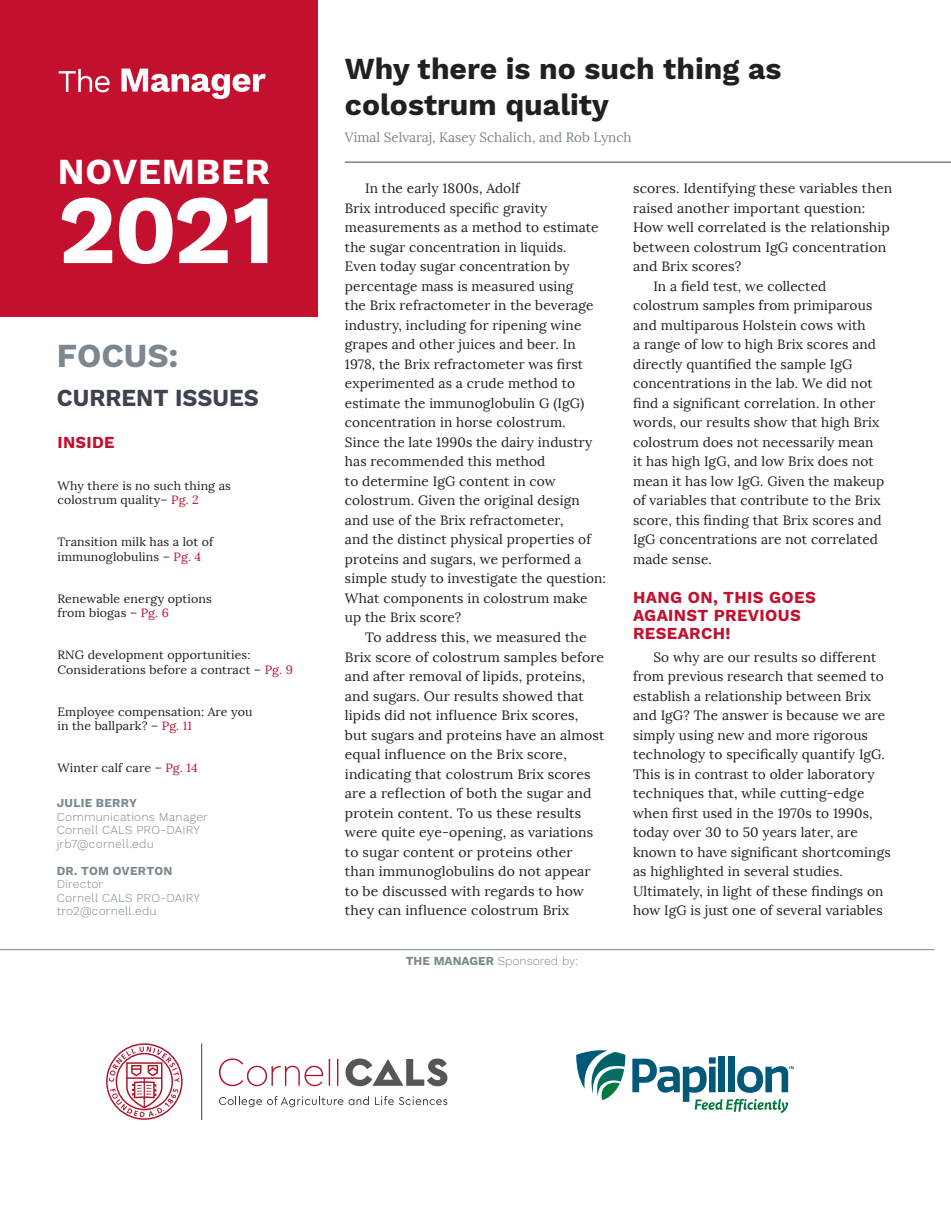
<style>
.page{position:relative;width:951px;height:1221px;background:#fff}
.page>*{position:absolute;margin:0;border:0;box-sizing:border-box;transform-origin:0 0}
.t1{font:700 97.8px "Work Sans";color:#fff}
.t2{font:700 36px "Work Sans";letter-spacing:.02em;color:#fff}
.t3{font:700 33px "Work Sans";color:#7c878e}
.t4{font:700 30px/36px "Work Sans";color:#231f20}
.t5{font:700 24px "Work Sans";color:#3e444f}
.t6{font:700 16.5px/18px "Work Sans";letter-spacing:.02em;color:#c3102f}
.t7{font:13.5px/19.5px "Lora";letter-spacing:.01em;color:#231f20}
.t8{font:13.5px/19.5px "Lora";letter-spacing:.01em;color:#231f20;scale:1.04 1}
.t9{font:13.5px "Lora";color:#7c878e}
.t10{font:12px/14.4px "Lora";letter-spacing:.01em;color:#231f20}
.t11{font:300 12px/13.5px "Work Sans";letter-spacing:.015em;color:#7c878e}
.t12{font:700 12px "Work Sans";letter-spacing:.02em;color:#7c878e}
.s1{color:#c3102f}
.s2{font-weight:700}
</style>
<div class="page">
<div style="left:0;top:0;width:318px;height:316px;background:#c3102f"></div>
<hr style="left:345px;top:162px;width:605px;height:1px;background:#3e444f">
<svg style="left:121px;top:69px;width:144px;height:30px"></svg>
<svg style="left:59px;top:69px;width:51px;height:23px"></svg>
<svg style="left:106px;top:1043px;width:76px;height:76px"></svg>
<hr style="left:201px;top:1043px;width:1px;height:76px;background:#3e3e3f">
<svg style="left:219px;top:1096px;width:150px;height:11px"></svg>
<svg style="left:375px;top:1096px;width:72px;height:9px"></svg>
<svg style="left:345px;top:1058px;width:102px;height:28px"></svg>
<svg style="left:219px;top:1058px;width:104px;height:28px"></svg>
<svg style="left:329px;top:1059px;width:1px;height:26px"></svg>
<svg style="left:337px;top:1059px;width:1px;height:26px"></svg>
<hr style="left:0;top:949px;width:934px;height:1px;background:#7c878e">
<div style="left:718px;top:1056px;width:7px;height:36px;background:#015878"></div>
<div style="left:728px;top:1056px;width:6px;height:36px;background:#015878"></div>
<svg style="left:576px;top:1050px;width:49px;height:50px"></svg>
<svg style="left:632px;top:1057px;width:161px;height:56px"></svg>
<h2 class="t2" style="left:58px;top:151px;width:213px">NOVEMBER</h2>
<h1 class="t1" style="left:58px;top:172px;width:218px">2021</h1>
<h3 class="t3" style="left:57px;top:336px;width:123px">FOCUS:</h3>
<h3 class="t5" style="left:57px;top:383px;width:203px">CURRENT ISSUES</h3>
<p class="t6" style="left:57px;top:433px;width:59px">INSIDE</p>
<p class="t10" style="left:57px;top:478px;width:175px">Why there is no such thing as colostrum quality– <span class="s1">Pg. 2</span></p>
<p class="t10" style="left:57px;top:535px;width:157px">Transition milk has a lot of immunoglobulins – <span class="s1">Pg. 4</span></p>
<p class="t10" style="left:57px;top:591px;width:156px">Renewable energy options from biogas – <span class="s1">Pg. 6</span></p>
<p class="t10" style="left:57px;top:648px;width:237px">RNG development opportunities:<br>Considerations before a contract – <span class="s1">Pg. 9</span></p>
<p class="t10" style="left:57px;top:704px;width:196px">Employee compensation: Are you in the ballpark? – <span class="s1">Pg. 11</span></p>
<p class="t10" style="left:57px;top:760px;width:142px">Winter calf care – <span class="s1">Pg. 14</span></p>
<p class="t12" style="left:57px;top:796px;width:82px">JULIE BERRY</p>
<p class="t11" style="left:57px;top:809px;width:153px">Communications Manager<br>Cornell CALS PRO-DAIRY jrb7@cornell.edu</p>
<p class="t12" style="left:57px;top:863px;width:117px">DR. TOM OVERTON</p>
<p class="t11" style="left:57px;top:877px;width:145px">Director<br>Cornell CALS PRO-DAIRY tro2@cornell.edu</p>
<h3 class="t4" style="left:345px;top:51px;width:438px">Why there is no such thing as colostrum quality</h3>
<p class="t9" style="left:345px;top:129px;width:288px">Vimal Selvaraj, Kasey Schalich, and Rob Lynch</p>
<p class="t7" style="left:345px;top:179px;width:262px;text-indent:20px">In the early 1800s, Adolf<br>Brix introduced specific gravity measurements as a method to estimate the sugar concentration in liquids.<br>Even today sugar concentration by percentage mass is measured using<br>the Brix refractometer in the beverage industry, including for ripening wine grapes and other juices and beer. In 1978, the Brix refractometer was first experimented as a crude method to estimate the immunoglobulin G (IgG) concentration in horse colostrum.<br>Since the late 1990s the dairy industry has recommended this method<br>to determine IgG content in cow colostrum. Given the original design and use of the Brix refractometer,<br>and the distinct physical properties of proteins and sugars, we performed a simple study to investigate the question:<br>What components in colostrum make up the Brix score?</p>
<p class="t8" style="left:345px;top:627px;width:251px;text-indent:20px">To address this, we measured the Brix score of colostrum samples before and after removal of lipids, proteins, and sugars. Our results showed that lipids did not influence Brix scores,<br>but sugars and proteins have an almost equal influence on the Brix score, indicating that colostrum Brix scores are a reflection of both the sugar and protein content. To us these results were quite eye-opening, as variations to sugar content or proteins other than immunoglobulins do not appear to be discussed with regards to how they can influence colostrum Brix</p>
<p class="t8" style="left:633px;top:179px;width:251px">scores. Identifying these variables then</p>
<p class="t8" style="left:633px;top:198px;width:225px">raised another important question:</p>
<p class="t8" style="left:633px;top:218px;width:248px">How well correlated is the relationship</p>
<p class="t8" style="left:633px;top:237px;width:245px">between colostrum IgG concentration</p>
<p class="t8" style="left:633px;top:257px;width:106px">and Brix scores?</p>
<p class="t7" style="left:653px;top:276px;width:174px">In a field test, we collected</p>
<p class="t7" style="left:633px;top:296px;width:241px">colostrum samples from primiparous</p>
<p class="t7" style="left:633px;top:315px;width:234px">and multiparous Holstein cows with</p>
<p class="t7" style="left:633px;top:335px;width:244px">a range of low to high Brix scores and</p>
<p class="t7" style="left:633px;top:354px;width:221px">directly quantified the sample IgG</p>
<p class="t7" style="left:633px;top:374px;width:241px">concentrations in the lab. We did not</p>
<p class="t7" style="left:633px;top:393px;width:243px">find a significant correlation. In other</p>
<p class="t7" style="left:633px;top:413px;width:248px">words, our results show that high Brix</p>
<p class="t7" style="left:633px;top:432px;width:242px">colostrum does not necessarily mean</p>
<p class="t7" style="left:633px;top:452px;width:242px">it has high IgG, and low Brix does not</p>
<p class="t7" style="left:633px;top:471px;width:253px">mean it has low IgG. Given the makeup</p>
<p class="t7" style="left:633px;top:491px;width:249px">of variables that contribute to the Brix</p>
<p class="t7" style="left:633px;top:510px;width:250px">score, this finding that Brix scores and</p>
<p class="t7" style="left:633px;top:530px;width:246px">IgG concentrations are not correlated</p>
<p class="t7" style="left:633px;top:549px;width:80px">made sense.</p>
<p class="t6" style="left:633px;top:588px;width:184px">HANG ON, THIS GOES<br>AGAINST PREVIOUS<br>RESEARCH!</p>
<p class="t7" style="left:633px;top:647px;width:259px;text-indent:20px">So why are our results so different from previous research that seemed to establish a relationship between Brix and IgG? The answer is because we are simply using new and more rigorous technology to specifically quantify IgG.<br>This is in contrast to older laboratory techniques that, while cutting-edge when first used in the 1970s to 1990s, today over 30 to 50 years later, are known to have significant shortcomings as highlighted in several studies.<br>Ultimately, in light of these findings on how IgG is just one of several variables</p>
<p class="t11" style="left:406px;top:954px;width:174px"><span class="s2">THE MANAGER</span> Sponsored by:</p>
</div>
